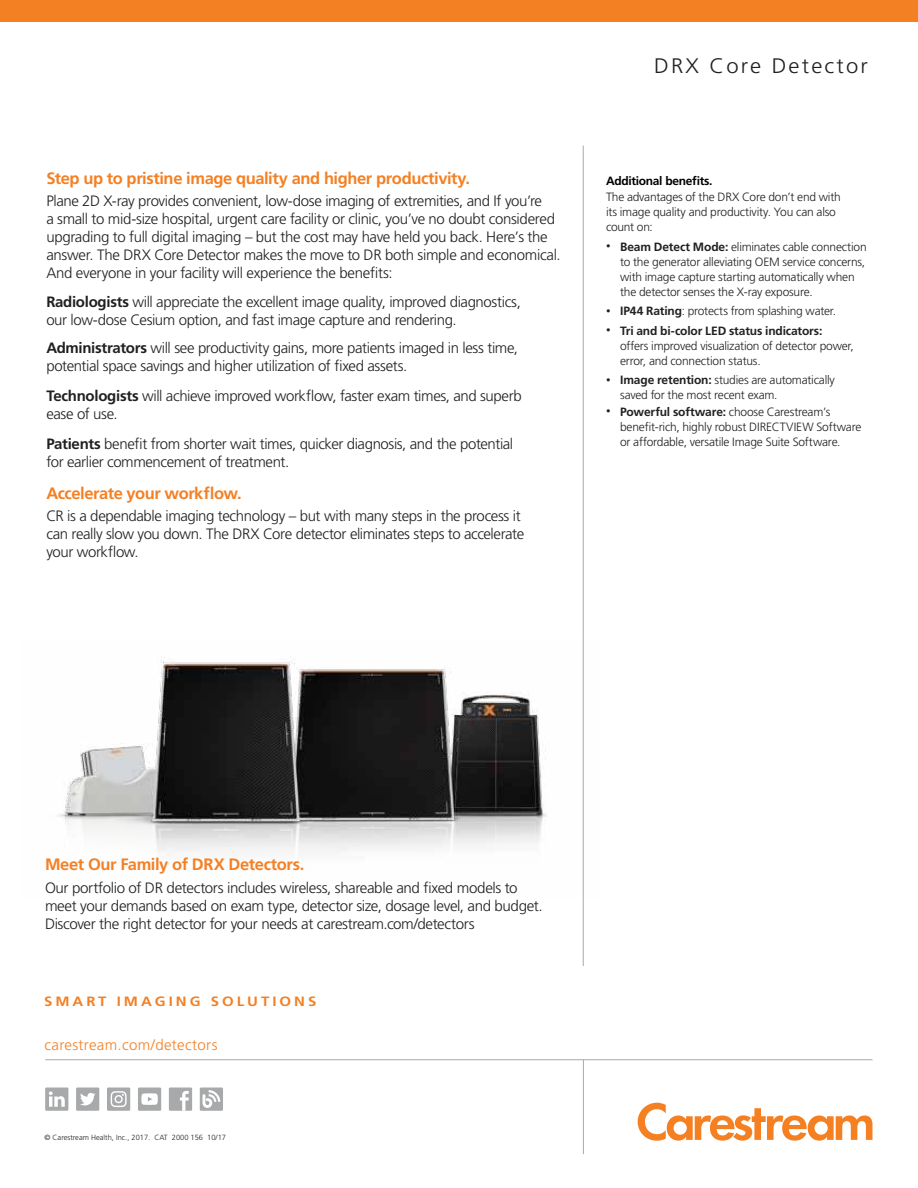
<style>
.page{position:relative;width:918px;height:1188px;background:#fff}
.page>*{position:absolute;margin:0;border:0;box-sizing:border-box;transform-origin:0 0}
.t1{font:300 21px "Frutiger LT Std";letter-spacing:.1em;color:#221f20;scale:1.05 1}
.t2{font:700 16.5px "Frutiger LT Std";letter-spacing:-.025em;color:#f48024}
.t3{font:300 15px/18px "Frutiger LT Std";letter-spacing:-.025em;color:#221f20}
.t4{font:300 15px "Frutiger LT Std";letter-spacing:.025em;color:#f48024}
.t5{font:700 13.5px "Frutiger LT Std";letter-spacing:.2em;color:#f48024;scale:1.11 1}
.t6{font:300 12px/15px "Frutiger LT Std";letter-spacing:-.02em;color:#221f20}
.t7{font:700 12px "Frutiger LT Std";letter-spacing:-.025em;color:#000}
.t8{font:300 7.5px "Frutiger LT Std";color:#221f20}
.s1{font-weight:700}
.s2{font-size:9px}
</style>
<div class="page">
<div style="left:0;top:0;width:918px;height:22px;background:#f48024"></div>
<hr style="left:45px;top:1059px;width:827px;height:1px;background:#a7a9ab">
<hr style="left:583px;top:1060px;width:1px;height:94px;background:#a7a9ab">
<div style="left:45px;top:1088px;width:23px;height:23px;background:#a7a9ab"></div>
<svg style="left:49px;top:1091px;width:16px;height:16px"></svg>
<div style="left:169px;top:1088px;width:23px;height:23px;background:#a7a9ab"></div>
<svg style="left:180px;top:1091px;width:9px;height:20px"></svg>
<div style="left:76px;top:1088px;width:23px;height:23px;background:#a7a9ab"></div>
<svg style="left:80px;top:1093px;width:15px;height:12px"></svg>
<div style="left:138px;top:1088px;width:23px;height:23px;background:#a7a9ab"></div>
<svg style="left:141px;top:1093px;width:17px;height:12px"></svg>
<div style="left:200px;top:1088px;width:23px;height:23px;background:#a7a9ab"></div>
<svg style="left:203px;top:1090px;width:17px;height:18px"></svg>
<div style="left:107px;top:1088px;width:23px;height:23px;background:#a7a9ab"></div>
<svg style="left:111px;top:1091px;width:16px;height:16px"></svg>
<svg style="left:638px;top:1103px;width:234px;height:38px"></svg>
<img style="left:58px;top:640px;width:525px;height:257px">
<hr style="left:583px;top:146px;width:1px;height:820px;background:#a7a9ab">
<p class="t2" style="left:46px;top:171px;width:425px">Step up to pristine image quality and higher productivity.</p>
<p class="t3" style="left:46px;top:193px;width:516px">Plane 2D X-ray provides convenient, low-dose imaging of extremities, and If you’re<br>a small to mid-size hospital, urgent care facility or clinic, you’ve no doubt considered upgrading to full digital imaging – but the cost may have held you back. Here’s the answer. The DRX Core Detector makes the move to DR both simple and economical.<br>And everyone in your facility will experience the benefits:</p>
<p class="t3" style="left:46px;top:294px;width:476px"><span class="s1">Radiologists</span> will appreciate the excellent image quality, improved diagnostics, our low-dose Cesium option, and fast image capture and rendering.</p>
<p class="t3" style="left:46px;top:340px;width:473px"><span class="s1">Administrators</span> will see productivity gains, more patients imaged in less time, potential space savings and higher utilization of fixed assets.</p>
<p class="t3" style="left:46px;top:388px;width:477px"><span class="s1">Technologists</span> will achieve improved workflow, faster exam times, and superb ease of use.</p>
<p class="t3" style="left:46px;top:436px;width:468px"><span class="s1">Patients</span> benefit from shorter wait times, quicker diagnosis, and the potential for earlier commencement of treatment.</p>
<p class="t2" style="left:46px;top:486px;width:197px">Accelerate your workflow.</p>
<p class="t3" style="left:46px;top:508px;width:479px">CR is a dependable imaging technology – but with many steps in the process it can really slow you down. The DRX Core detector eliminates steps to accelerate your workflow.</p>
<h1 class="t1" style="left:654px;top:57px;width:205px">DRX Core Detector</h1>
<p class="t7" style="left:606px;top:175px;width:108px">Additional benefits.</p>
<p class="t6" style="left:606px;top:190px;width:236px">The advantages of the DRX Core don’t end with its image quality and productivity. You can also count on:</p>
<p class="t6" style="left:620px;top:240px;width:248px;text-indent:-14px"><span class="s2">•</span> <span class="s1">Beam Detect Mode:</span> eliminates cable connection to the generator alleviating OEM service concerns, with image capture starting automatically when the detector senses the X-ray exposure.</p>
<p class="t6" style="left:606px;top:304px;width:232px"><span class="s2">•</span> <span class="s1">IP44 Rating</span>: protects from splashing water.</p>
<p class="t6" style="left:620px;top:324px;width:235px;text-indent:-14px"><span class="s2">•</span> <span class="s1">Tri and bi-color LED status indicators:<br></span>offers improved visualization of detector power, error, and connection status.</p>
<p class="t6" style="left:620px;top:373px;width:216px;text-indent:-14px"><span class="s2">•</span> <span class="s1">Image retention:</span> studies are automatically saved for the most recent exam.</p>
<p class="t6" style="left:620px;top:405px;width:243px;text-indent:-14px"><span class="s2">•</span> <span class="s1">Powerful software:</span> choose Carestream’s benefit-rich, highly robust DIRECTVIEW Software or affordable, versatile Image Suite Software.</p>
<p class="t2" style="left:45px;top:858px;width:261px">Meet Our Family of DRX Detectors.</p>
<p class="t3" style="left:45px;top:880px;width:499px">Our portfolio of DR detectors includes wireless, shareable and fixed models to meet your demands based on exam type, detector size, dosage level, and budget.<br>Discover the right detector for your needs at carestream.com/detectors</p>
<p class="t5" style="left:44px;top:995px;width:247px">SMART IMAGING SOLUTIONS</p>
<p class="t4" style="left:44px;top:1039px;width:175px">carestream.com/detectors</p>
<p class="t8" style="left:45px;top:1134px;width:183px">© Carestream Health, Inc., 2017. CAT 2000 156 10/17</p>
</div>
